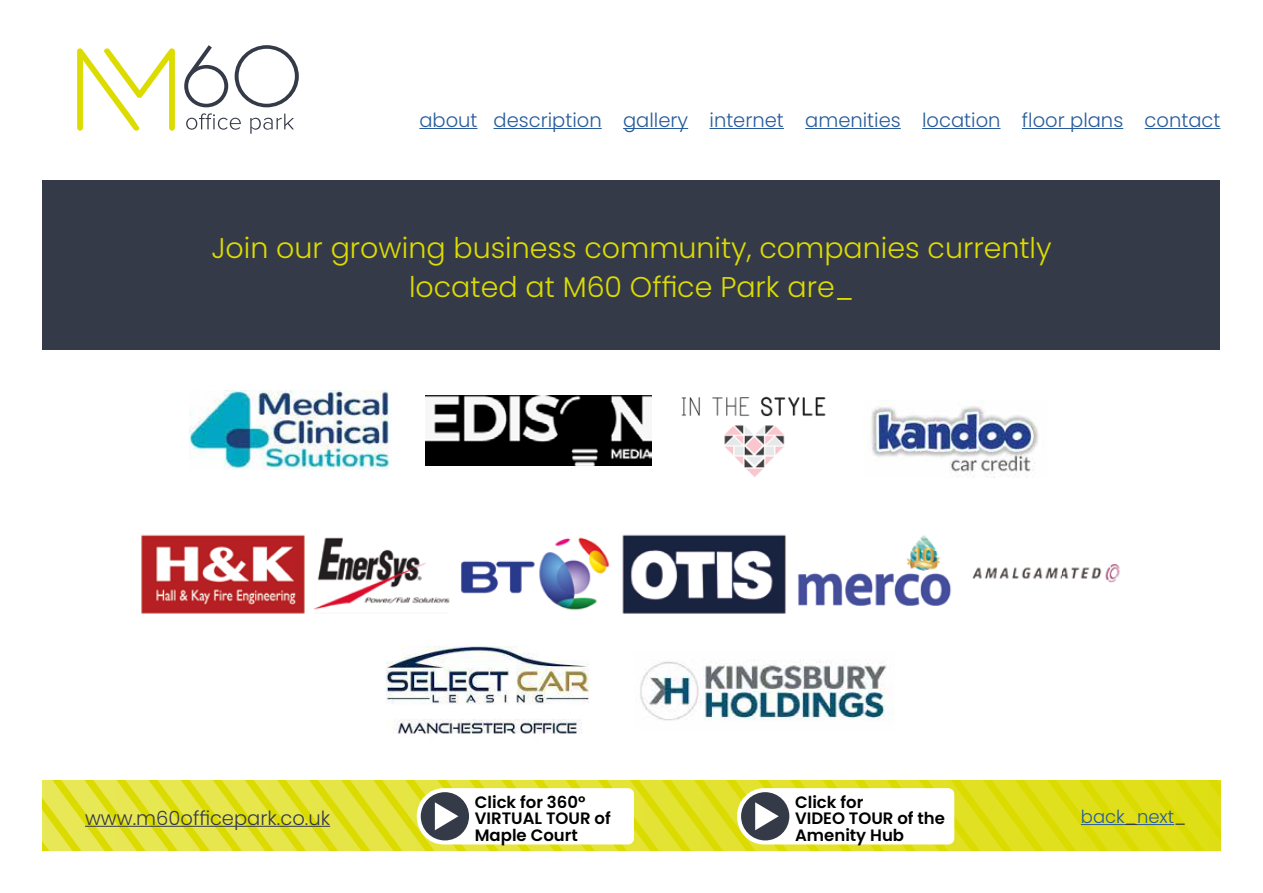
<style>
.page{position:relative;width:1263px;height:893px;background:#fff}
.page>*{position:absolute;margin:0;border:0;box-sizing:border-box;transform-origin:0 0}
.t1{font:300 28.5px/39px "Poppins";color:#dcdc00;text-align:center}
.t2{font:300 19.5px "Poppins";color:#275b9b}
.t3{font:300 19.5px "Poppins";color:#343a48}
.t4{font:300 18px "Poppins";color:#275b9b}
.t5{font:600 16.5px/16.5px "Poppins";color:#000}
.s1{color:#343a48}
</style>
<div class="page">
<svg style="left:77px;top:48px;width:98px;height:83px"></svg>
<svg style="left:186px;top:113px;width:55px;height:17px"></svg>
<svg style="left:250px;top:114px;width:44px;height:20px"></svg>
<svg style="left:184px;top:45px;width:44px;height:62px"></svg>
<svg style="left:235px;top:45px;width:64px;height:62px"></svg>
<div style="left:43px;top:180px;width:1177px;height:170px;background:#343a48"></div>
<svg style="left:43px;top:780px;width:1177px;height:70px;background:#e1e028"></svg>
<hr style="left:1081px;top:824px;width:44px;height:1px;background:#275b9b">
<svg style="left:1125px;top:824px;width:12px;height:1px"></svg>
<hr style="left:1137px;top:824px;width:37px;height:1px;background:#275b9b">
<hr style="left:85px;top:826px;width:245px;height:1px;background:#343a48">
<img style="left:190px;top:390px;width:202px;height:80px">
<img style="left:426px;top:395px;width:226px;height:71px">
<img style="left:681px;top:396px;width:145px;height:81px">
<img style="left:871px;top:400px;width:168px;height:77px">
<img style="left:640px;top:660px;width:250px;height:61px">
<img style="left:386px;top:646px;width:203px;height:88px">
<img style="left:141px;top:534px;width:979px;height:80px">
<hr style="left:419px;top:128px;width:58px;height:1px;background:#275b9b">
<hr style="left:493px;top:128px;width:109px;height:1px;background:#275b9b">
<hr style="left:623px;top:128px;width:65px;height:1px;background:#275b9b">
<hr style="left:709px;top:128px;width:75px;height:1px;background:#275b9b">
<hr style="left:805px;top:128px;width:96px;height:1px;background:#275b9b">
<hr style="left:922px;top:128px;width:78px;height:1px;background:#275b9b">
<hr style="left:1022px;top:128px;width:101px;height:1px;background:#275b9b">
<hr style="left:1145px;top:128px;width:75px;height:1px;background:#275b9b">
<svg style="left:417px;top:788px;width:217px;height:56px"></svg>
<svg style="left:737px;top:788px;width:217px;height:56px"></svg>
<p class="t2" style="left:419px;top:109px;width:803px">about description gallery internet amenities location floor plans contact</p>
<p class="t1" style="left:211px;top:229px;width:842px">Join our growing business community, companies currently located at M60 Office Park are_</p>
<p class="t5" style="left:475px;top:794px;width:137px">Click for 360º<br>VIRTUAL TOUR of<br>Maple Court</p>
<p class="t5" style="left:795px;top:794px;width:151px">Click for<br>VIDEO TOUR of the<br>Amenity Hub</p>
<p class="t3" style="left:85px;top:807px;width:247px">www.m60officepark.co.uk</p>
<p class="t4" style="left:1081px;top:806px;width:107px">back<span class="s1">_</span>next<span class="s1">_</span></p>
</div>
